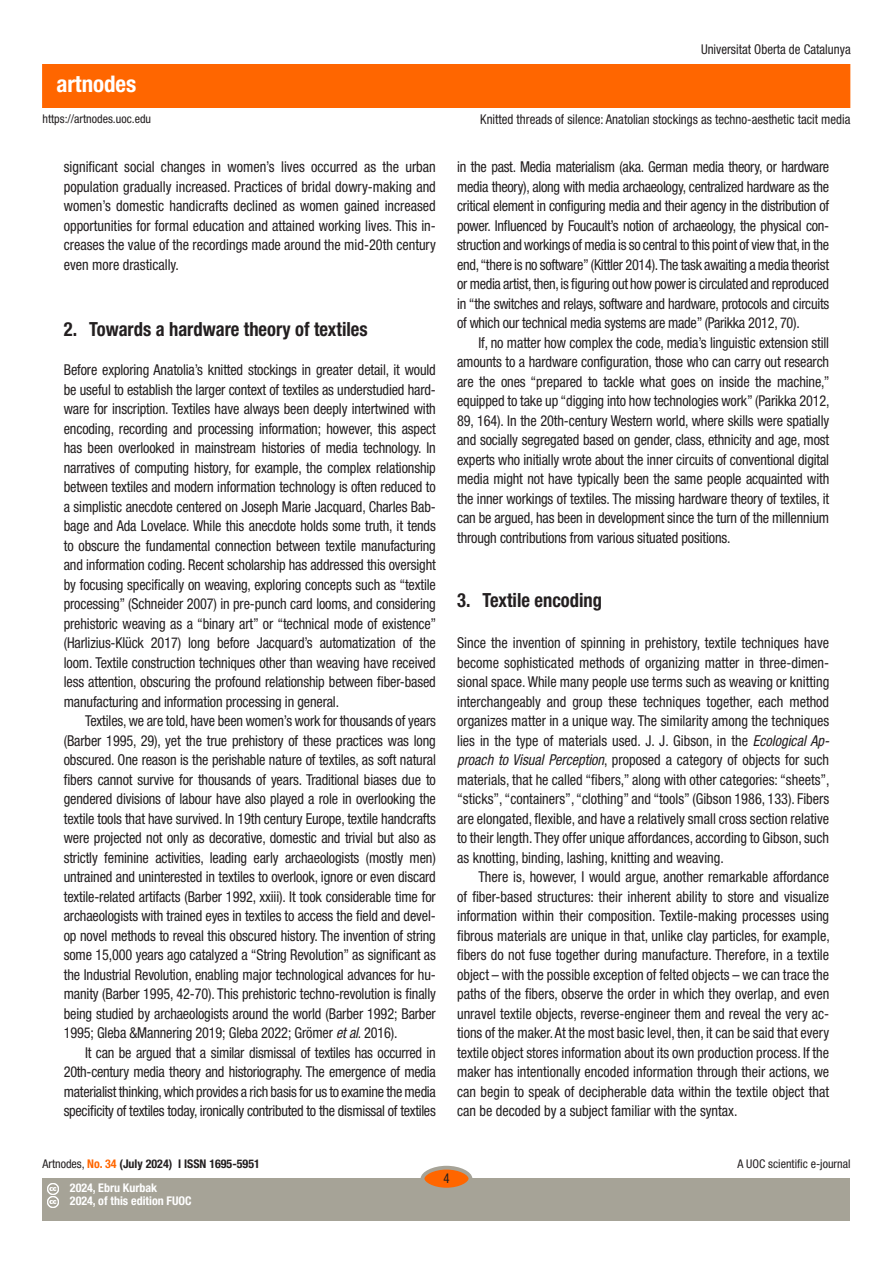
<style>
.page{position:relative;width:893px;height:1263px;background:#fff}
.page>*{position:absolute;margin:0;border:0;box-sizing:border-box;transform-origin:0 0}
.t1{font:700 condensed 22.95px "Helvetica Neue LT Std";color:#fff}
._03_apartat_1{font:700 condensed 19.5px "Helvetica Neue LT Std";color:#231f20;scale:.95 1}
._02_texto_base{font:condensed 15px/19.5px "Helvetica Neue LT Std";letter-spacing:-.01em;color:#231f20;text-align:justify;scale:.95 1}
._02_texto_base_1{font:condensed 15px/19.5px "Helvetica Neue LT Std";color:#231f20;text-align:justify;scale:.95 1}
.t2{font:condensed 13.5px "Helvetica Neue LT Std";color:#231f20;scale:.95 1}
.t3{font:condensed 12px "Helvetica Neue LT Std";color:#231f20}
.t4{font:700 condensed 12px "Helvetica Neue LT Std";color:#231f20}
.t5{font:700 condensed 12px/13.5px "Helvetica Neue LT Std";color:#fff}
.s1{font-style:italic}
.s2{font-weight:400}
.s3{color:#f60}
</style>
<div class="page">
<div style="left:43px;top:65px;width:807px;height:42px;background:#f60"></div>
<div style="left:43px;top:1178px;width:807px;height:42px;background:#a6a397"></div>
<div style="left:422px;top:1168px;width:48px;height:21px;background:#f60;border-radius:50%"></div>
<div style="left:421px;top:1166px;width:51px;height:25px;border:4px solid #a6a397;border-radius:50%"></div>
<svg style="left:47px;top:1183px;width:11px;height:25px"></svg>
<h1 class="t1" style="left:56px;top:69px;width:81px">artnodes</h1>
<p class="t2" style="left:701px;top:42px;width:159px">Universitat Oberta de Catalunya</p>
<p class="t3" style="left:43px;top:112px;width:110px">https://artnodes.uoc.edu</p>
<p class="t2" style="left:480px;top:112px;width:391px">Knitted threads of silence: Anatolian stockings as techno-aesthetic tacit media</p>
<p class="_02_texto_base" style="left:64px;top:157px;width:393px">significant social changes in women’s lives occurred as the urban population gradually increased. Practices of bridal dowry-making and women’s domestic handicrafts declined as women gained increased opportunities for formal education and attained working lives. This in&shy;creases the value of the recordings made around the mid-20th century even more drastically.</p>
<h2 class="_03_apartat_1" style="left:64px;top:318px;width:321px">2. Towards a hardware theory of textiles</h2>
<p class="_02_texto_base_1" style="left:64px;top:360px;width:394px">Before exploring Anatolia’s knitted stockings in greater detail, it would be useful to establish the larger context of textiles as understudied hard&shy;ware for inscription. Textiles have always been deeply intertwined with encoding, recording and processing information; however, this aspect has been overlooked in mainstream histories of media technology. In narratives of computing history, for example, the complex relationship between textiles and modern information technology is often reduced to a simplistic anecdote centered on Joseph Marie Jacquard, Charles Bab&shy;bage and Ada Lovelace. While this anecdote holds some truth, it tends to obscure the fundamental connection between textile manufacturing and information coding. Recent scholarship has addressed this oversight by focusing specifically on weaving, exploring concepts such as “textile processing” (Schneider 2007) in pre-punch card looms, and considering prehistoric weaving as a “binary art” or “technical mode of existence” (Harlizius-Klück 2017) long before Jacquard’s automatization of the loom. Textile construction techniques other than weaving have received less attention, obscuring the profound relationship between fiber-based manufacturing and information processing in general.</p>
<p class="_02_texto_base" style="left:64px;top:711px;width:393px;text-indent:21px">Textiles, we are told, have been women’s work for thousands of years (Barber 1995, 29), yet the true prehistory of these practices was long obscured. One reason is the perishable nature of textiles, as soft natural fibers cannot survive for thousands of years. Traditional biases due to gendered divisions of labour have also played a role in overlooking the textile tools that have survived. In 19th century Europe, textile handcrafts were projected not only as decorative, domestic and trivial but also as strictly feminine activities, leading early archaeologists (mostly men) untrained and uninterested in textiles to overlook, ignore or even discard textile-related artifacts (Barber 1992, xxiii). It took considerable time for archaeologists with trained eyes in textiles to access the field and devel&shy;op novel methods to reveal this obscured history. The invention of string some 15,000 years ago catalyzed a “String Revolution” as significant as the Industrial Revolution, enabling major technological advances for hu&shy;manity (Barber 1995, 42-70). This prehistoric techno-revolution is finally being studied by archaeologists around the world (Barber 1992; Barber 1995; Gleba &amp;Mannering 2019; Gleba 2022; Grömer <span class="s1">et al</span>. 2016).</p>
<p class="_02_texto_base" style="left:64px;top:1043px;width:393px;text-indent:21px">It can be argued that a similar dismissal of textiles has occurred in 20th-century media theory and historiography. The emergence of media materialist thinking, which provides a rich basis for us to examine the media specificity of textiles today, ironically contributed to the dismissal of textiles</p>
<p class="_02_texto_base" style="left:457px;top:157px;width:393px">in the past. Media materialism (aka. German media theory, or hardware media theory), along with media archaeology, centralized hardware as the critical element in configuring media and their agency in the distribution of power. Influenced by Foucault’s notion of archaeology, the physical con&shy;struction and workings of media is so central to this point of view that, in the end, “there is no software” (Kittler 2014). The task awaiting a media theorist or media artist, then, is figuring out how power is circulated and reproduced in “the switches and relays, software and hardware, protocols and circuits of which our technical media systems are made” (Parikka 2012, 70).</p>
<p class="_02_texto_base" style="left:457px;top:333px;width:394px;text-indent:21px">If, no matter how complex the code, media’s linguistic extension still amounts to a hardware configuration, those who can carry out research are the ones “prepared to tackle what goes on inside the machine,” equipped to take up “digging into how technologies work” (Parikka 2012, 89, 164). In the 20th-century Western world, where skills were spatially and socially segregated based on gender, class, ethnicity and age, most experts who initially wrote about the inner circuits of conventional digital media might not have typically been the same people acquainted with the inner workings of textiles. The missing hardware theory of textiles, it can be argued, has been in development since the turn of the millennium through contributions from various situated positions.</p>
<h2 class="_03_apartat_1" style="left:457px;top:588px;width:154px">3. Textile encoding</h2>
<p class="_02_texto_base_1" style="left:457px;top:633px;width:394px">Since the invention of spinning in prehistory, textile techniques have become sophisticated methods of organizing matter in three-dimen&shy;sional space. While many people use terms such as weaving or knitting interchangeably and group these techniques together, each method organizes matter in a unique way. The similarity among the techniques lies in the type of materials used. J. J. Gibson, in the <span class="s1">Ecological Ap&shy;proach to Visual Perception</span>, proposed a category of objects for such materials, that he called “fibers,” along with other categories: “sheets”, “sticks”, “containers”, “clothing” and “tools” (Gibson 1986, 133). Fibers are elongated, flexible, and have a relatively small cross section relative to their length. They offer unique affordances, according to Gibson, such as knotting, binding, lashing, knitting and weaving.</p>
<p class="_02_texto_base" style="left:457px;top:867px;width:394px;text-indent:21px">There is, however, I would argue, another remarkable affordance of fiber-based structures: their inherent ability to store and visualize information within their composition. Textile-making processes using fibrous materials are unique in that, unlike clay particles, for example, fibers do not fuse together during manufacture. Therefore, in a textile object – with the possible exception of felted objects – we can trace the paths of the fibers, observe the order in which they overlap, and even unravel textile objects, reverse-engineer them and reveal the very ac&shy;tions of the maker. At the most basic level, then, it can be said that every textile object stores information about its own production process. If the maker has intentionally encoded information through their actions, we can begin to speak of decipherable data within the textile object that can be decoded by a subject familiar with the syntax.</p>
<p class="t4" style="left:43px;top:1157px;width:219px"><span class="s2">Artnodes,</span> <span class="s3">No. 34</span> (July 2024) I ISSN 1695-5951</p>
<p class="t3" style="left:737px;top:1157px;width:115px">A UOC scientific e-journal</p>
<p class="t5" style="left:70px;top:1181px;width:123px">2024, Ebru Kurbak<br>2024, of this edition FUOC</p>
<p class="t2" style="left:443px;top:1171px;width:8px">4</p>
</div>
